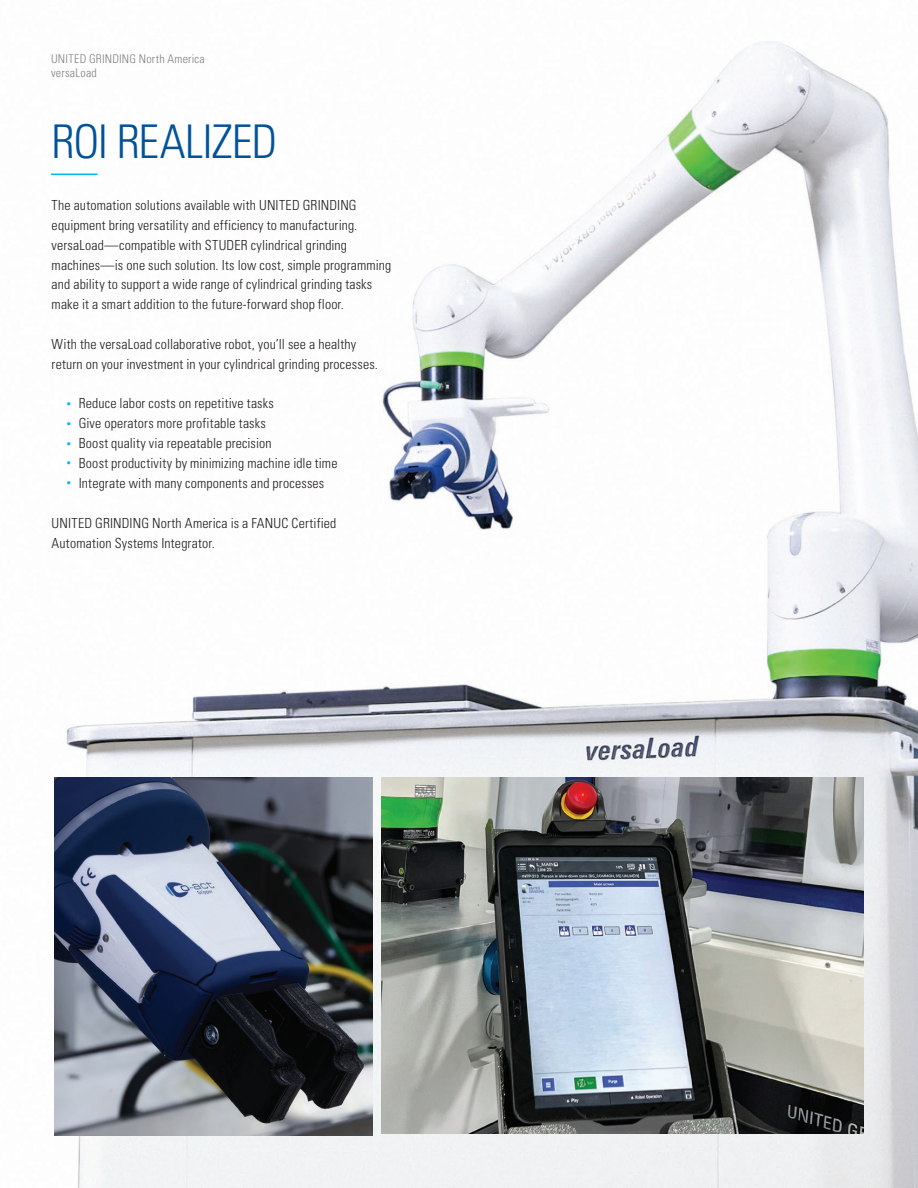
<style>
.page{position:relative;width:918px;height:1188px;background:#fff}
.page>*{position:absolute;margin:0;border:0;box-sizing:border-box;transform-origin:0 0}
.t1{font:300 condensed 46.5px "Univers";letter-spacing:-.02em;color:#01519b}
.t2{font:300 condensed 13.8px/19.8px "Univers";letter-spacing:.01em;color:#231f20}
.t3{font:300 condensed 12px/14.4px "Univers";letter-spacing:.015em;color:#808285}
.s1{font-size:9px;color:#00baf1}
</style>
<div class="page">
<img style="left:51px;top:41px;width:867px;height:1147px">
<hr style="left:51px;top:174px;width:47px;height:1px;background:#00baf1">
<img style="left:381px;top:778px;width:483px;height:356px">
<img style="left:54px;top:778px;width:319px;height:358px">
<p class="t3" style="left:51px;top:52px;width:155px">UNITED GRINDING North America versaLoad</p>
<p class="t1" style="left:52px;top:114px;width:227px">ROI REALIZED</p>
<p class="t2" style="left:52px;top:195px;width:341px">The automation solutions available with UNITED GRINDING equipment bring versatility and efficiency to manufacturing. versaLoad—compatible with STUDER cylindrical grinding machines—is one such solution. Its low cost, simple programming and ability to support a wide range of cylindrical grinding tasks make it a smart addition to the future-forward shop floor.</p>
<p class="t2" style="left:52px;top:334px;width:328px">With the versaLoad collaborative robot, you’ll see a healthy return on your investment in your cylindrical grinding processes.</p>
<p class="t2" style="left:66px;top:394px;width:209px"><span class="s1">•</span> Reduce labor costs on repetitive tasks</p>
<p class="t2" style="left:66px;top:413px;width:201px"><span class="s1">•</span> Give operators more profitable tasks</p>
<p class="t2" style="left:66px;top:433px;width:207px"><span class="s1">•</span> Boost quality via repeatable precision</p>
<p class="t2" style="left:66px;top:453px;width:273px"><span class="s1">•</span> Boost productivity by minimizing machine idle time</p>
<p class="t2" style="left:66px;top:473px;width:260px"><span class="s1">•</span> Integrate with many components and processes</p>
<p class="t2" style="left:52px;top:513px;width:286px;line-height:20.2px">UNITED GRINDING North America is a FANUC Certified<br>Automation Systems Integrator.</p>
</div>
